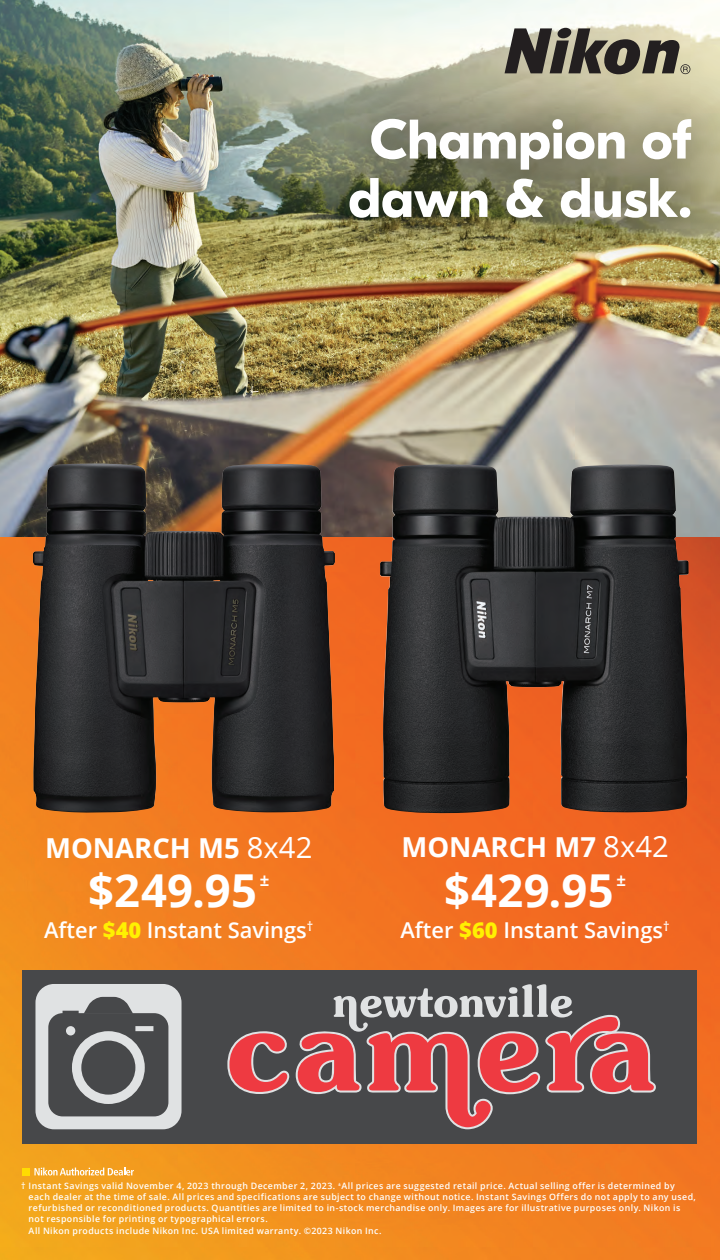
<style>
.page{position:relative;width:720px;height:1260px;background:#fff}
.page>*{position:absolute;margin:0;border:0;box-sizing:border-box;transform-origin:0 0}
.t1{font:700 55.62px/58.4px "GT Eesti Pro Display";color:#fff;text-align:center}
.t2{font:700 45.38px "Open Sans";letter-spacing:.005em;color:#fff}
.t3{font:700 27.5px "Open Sans";color:#fff}
.t4{font:600 21.88px "Open Sans";color:#fff}
.t5{font:700 16.75px "Open Sans";color:#fff}
.t6{font:600 8.88px/11.1px "Open Sans";letter-spacing:.045em;color:#fff}
.s1{font-weight:400;font-size:29.25px}
.s2{font-weight:800;color:#fff101}
</style>
<div class="page">
<img style="left:0;top:0;width:720px;height:1260px">
<div style="left:300px;top:68px;width:420px;height:202px;background:#040503;opacity:.6"></div>
<img style="left:33px;top:464px;width:302px;height:349px">
<img style="left:380px;top:464px;width:309px;height:350px">
<div style="left:22px;top:1168px;width:8px;height:7px;background:#ffdc01"></div>
<svg style="left:34px;top:1168px;width:100px;height:8px"></svg>
<div style="left:22px;top:970px;width:676px;height:174px;background:#47484a"></div>
<div style="left:35px;top:984px;width:147px;height:145px;background:#e0e2e3;border-radius:19px"></div>
<svg style="left:48px;top:997px;width:120px;height:119px"></svg>
<div style="left:81px;top:1041px;width:54px;height:54px;background:#47484a;border-radius:50%"></div>
<svg style="left:227px;top:984px;width:429px;height:146px"></svg>
<svg style="left:505px;top:28px;width:185px;height:46px;background:#777265"></svg>
<h1 class="t1" style="left:348px;top:111px;width:345px">Champion of dawn &amp; dusk.</h1>
<h3 class="t3" style="left:45px;top:829px;width:269px">MONARCH M5 <span class="s1">8x42</span></h3>
<h3 class="t3" style="left:402px;top:828px;width:269px">MONARCH M7 <span class="s1">8x42</span></h3>
<h2 class="t2" style="left:88px;top:859px;width:171px">$249.95</h2>
<h3 class="t5" style="left:260px;top:868px;width:11px">±</h3>
<h2 class="t2" style="left:444px;top:859px;width:171px">$429.95</h2>
<h3 class="t5" style="left:617px;top:868px;width:11px">±</h3>
<h3 class="t4" style="left:44px;top:915px;width:271px">After <span class="s2">$40</span> Instant Savings<sup>†</sup></h3>
<h3 class="t4" style="left:401px;top:915px;width:271px">After <span class="s2">$60</span> Instant Savings<sup>†</sup></h3>
<p class="t6" style="left:29px;top:1180px;width:669px;text-indent:-7px">† Instant Savings valid November 4, 2023 through December 2, 2023. <sup>±</sup>All prices are suggested retail price. Actual selling offer is determined by each dealer at the time of sale. All prices and specifications are subject to change without notice. Instant Savings Offers do not apply to any used, refurbished or reconditioned products. Quantities are limited to in-stock merchandise only. Images are for illustrative purposes only. Nikon is not responsible for printing or typographical errors.<br>All Nikon products include Nikon Inc. USA limited warranty. ©2023 Nikon Inc.</p>
</div>
